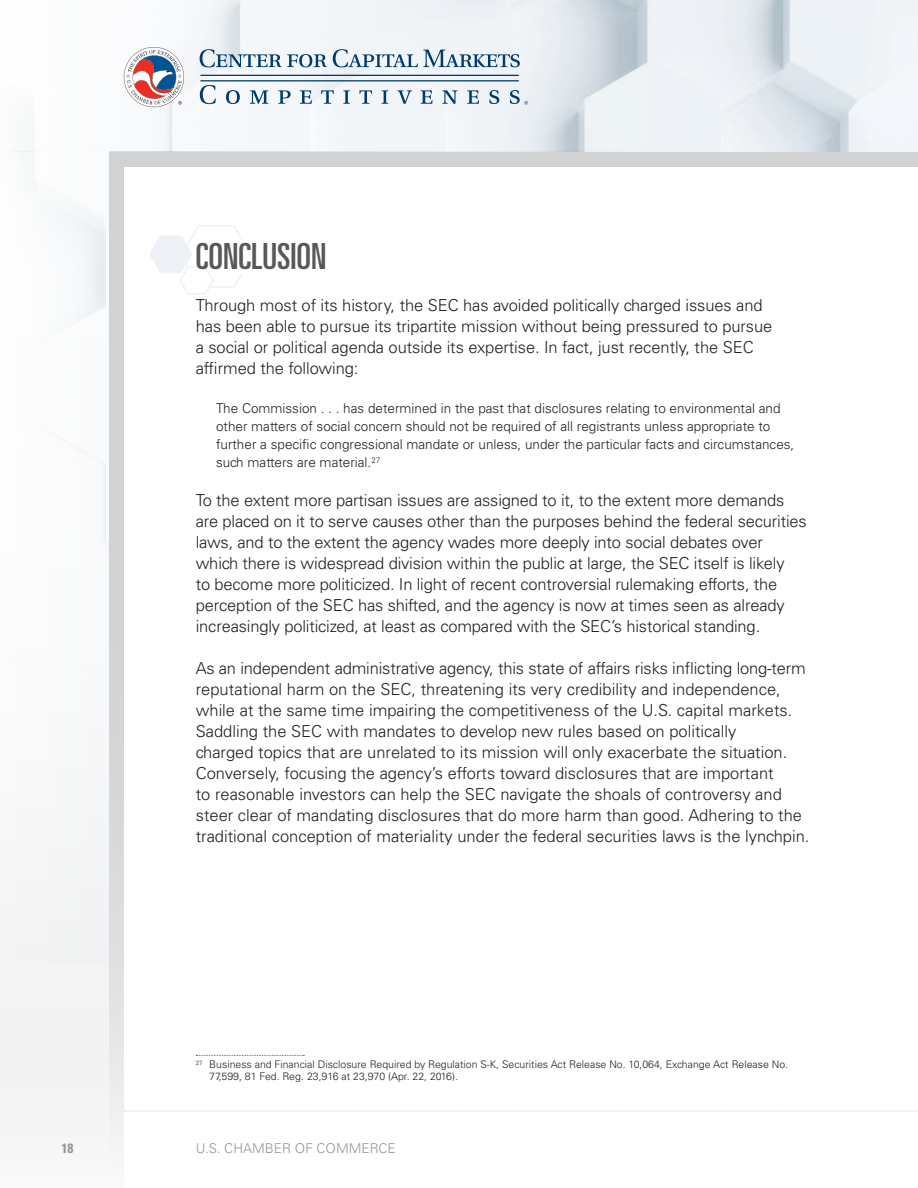
<style>
.page{position:relative;width:918px;height:1188px;background:#fff}
.page>*{position:absolute;margin:0;border:0;box-sizing:border-box;transform-origin:0 0}
.t1{font:ultra-condensed 36px "Univers LT Std";color:#57585a}
.Body_Copy{font:300 16.5px/21px "Univers LT Std";letter-spacing:-.005em;color:#231f20}
.Indented_Text{font:300 13.5px/18px "Univers LT Std";color:#231f20}
.t2{font:300 13.5px "Univers LT Std";color:#939598}
.t3{font:700 condensed 13.5px "Univers LT Std";color:#939598}
.Footnote_Text{font:300 10.5px/12px "Univers LT Std";color:#231f20}
</style>
<div class="page">
<svg style="left:124px;top:1111px;width:794px;height:1px"></svg>
<div style="left:0;top:29px;width:918px;height:137px;background:#d1d2d4"></div>
<svg style="left:109px;top:166px;width:15px;height:984px;background:#d7d8da"></svg>
<div style="left:0;top:0;width:109px;height:1188px;background:#f8f9fa"></div>
<img style="left:0;top:0;width:918px;height:151px">
<svg style="left:200px;top:49px;width:127px;height:18px;background:#b4c5d5"></svg>
<svg style="left:333px;top:49px;width:187px;height:18px;background:#b3c5d4"></svg>
<svg style="left:200px;top:85px;width:16px;height:19px"></svg>
<svg style="left:226px;top:90px;width:14px;height:14px"></svg>
<svg style="left:250px;top:90px;width:18px;height:14px"></svg>
<svg style="left:278px;top:90px;width:13px;height:14px"></svg>
<svg style="left:300px;top:90px;width:12px;height:14px"></svg>
<svg style="left:321px;top:90px;width:13px;height:14px"></svg>
<svg style="left:343px;top:90px;width:7px;height:14px"></svg>
<svg style="left:359px;top:90px;width:13px;height:14px"></svg>
<svg style="left:382px;top:90px;width:6px;height:14px"></svg>
<svg style="left:397px;top:90px;width:15px;height:14px"></svg>
<svg style="left:421px;top:90px;width:12px;height:14px"></svg>
<svg style="left:442px;top:90px;width:15px;height:14px"></svg>
<svg style="left:467px;top:90px;width:12px;height:14px"></svg>
<svg style="left:489px;top:90px;width:10px;height:14px"></svg>
<hr style="left:200px;top:75px;width:319px;height:1px;background:#003b70">
<hr style="left:200px;top:80px;width:319px;height:1px;background:#003b70">
<svg style="left:124px;top:47px;width:60px;height:60px;background:#c4b5bc"></svg>
<svg style="left:510px;top:90px;width:18px;height:15px"></svg>
<svg style="left:150px;top:225px;width:92px;height:70px"></svg>
<svg style="left:196px;top:1055px;width:108px;height:1px"></svg>
<p class="t1" style="left:196px;top:236px;width:132px">CONCLUSION</p>
<p class="Body_Copy" style="left:196px;top:295px;width:578px">Through most of its history, the SEC has avoided politically charged issues and has been able to pursue its tripartite mission without being pressured to pursue a social or political agenda outside its expertise. In fact, just recently, the SEC affirmed the following:</p>
<p class="Indented_Text" style="left:216px;top:399px;width:580px">The Commission . . . has determined in the past that disclosures relating to environmental and other matters of social concern should not be required of all registrants unless appropriate to further a specific congressional mandate or unless, under the particular facts and circumstances, such matters are material.<sup>27</sup></p>
<p class="Body_Copy" style="left:196px;top:490px;width:613px">To the extent more partisan issues are assigned to it, to the extent more demands are placed on it to serve causes other than the purposes behind the federal securities laws, and to the extent the agency wades more deeply into social debates over which there is widespread division within the public at large, the SEC itself is likely<br>to become more politicized. In light of recent controversial rulemaking efforts, the perception of the SEC has shifted, and the agency is now at times seen as already increasingly politicized, at least as compared with the SEC’s historical standing.</p>
<p class="Body_Copy" style="left:196px;top:658px;width:615px">As an independent administrative agency, this state of affairs risks inflicting long-term reputational harm on the SEC, threatening its very credibility and independence, while at the same time impairing the competitiveness of the U.S. capital markets.<br>Saddling the SEC with mandates to develop new rules based on politically<br>charged topics that are unrelated to its mission will only exacerbate the situation.<br>Conversely, focusing the agency’s efforts toward disclosures that are important<br>to reasonable investors can help the SEC navigate the shoals of controversy and steer clear of mandating disclosures that do more harm than good. Adhering to the traditional conception of materiality under the federal securities laws is the lynchpin.</p>
<p class="Footnote_Text" style="left:209px;top:1058px;width:580px;text-indent:-14px"><sup>27</sup> Business and Financial Disclosure Required by Regulation S-K, Securities Act Release No. 10,064, Exchange Act Release No.<br>77,599, 81 Fed. Reg. 23,916 at 23,970 (Apr. 22, 2016).</p>
<p class="t3" style="left:62px;top:1140px;width:13px">18</p>
<p class="t2" style="left:196px;top:1140px;width:202px">U.S. CHAMBER OF COMMERCE</p>
</div>
